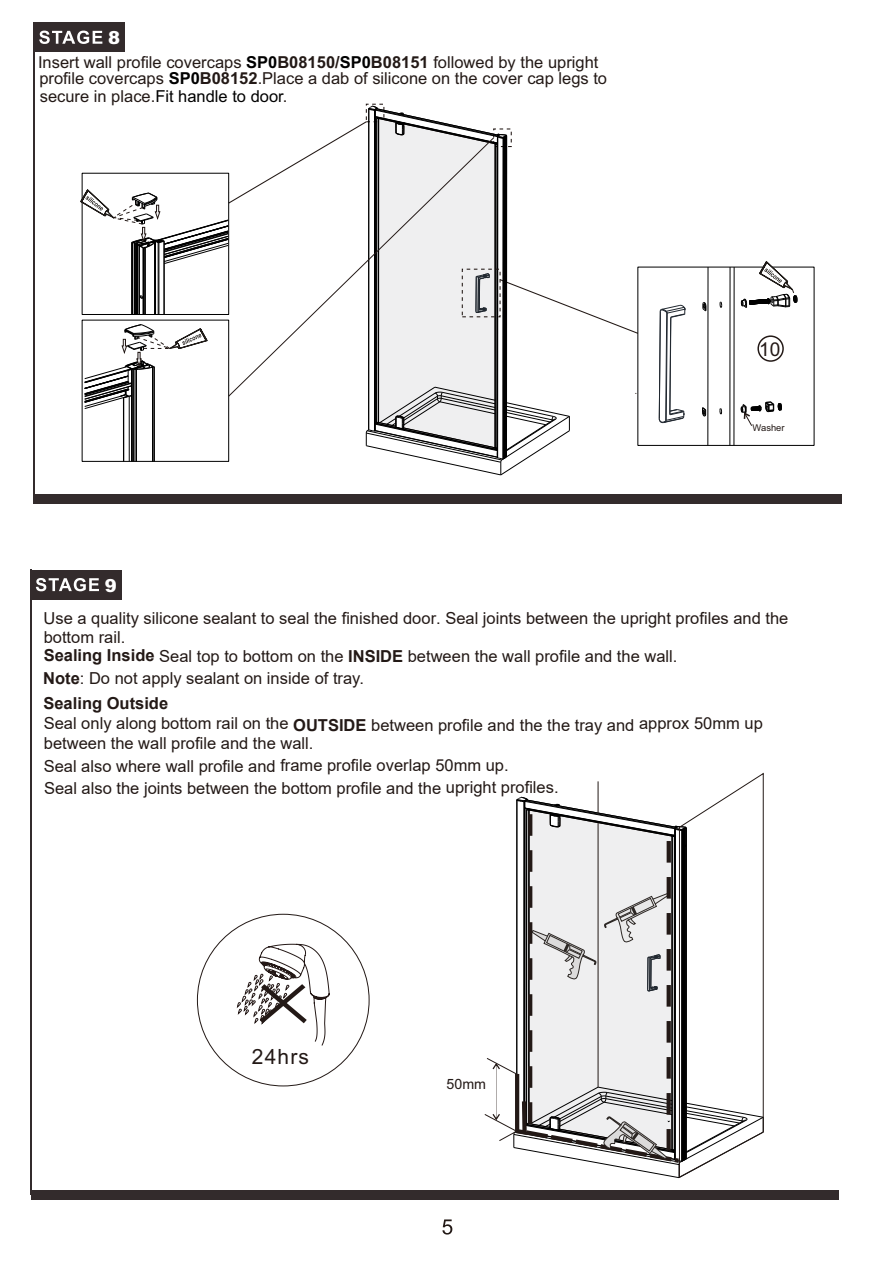
<style>
.page{position:relative;width:893px;height:1263px;background:#fff}
.page>*{position:absolute;margin:0;border:0;box-sizing:border-box;transform-origin:0 0}
.t1{font:21px "Arial";letter-spacing:.055em;color:#231916}
.t2{font:19.05px "Arial";color:#231916}
.t3{font:900 18px "Arial";color:#fff}
.t4{font:16.5px/18.9px "Arial";color:#231916}
.t5{font:16.5px/15.6px "Arial";color:#231916}
.t6{font:14.25px "Arial";color:#231916}
.t7{font:9.3px "Arial";color:#231916}
.t8{font:9.3px "Sim Sun";color:#231916}
.s1{font-weight:700;color:#000}
.s2{font-weight:700}
.s3{color:#000}
</style>
<div class="page">
<svg style="left:442px;top:1219px;width:10px;height:15px"></svg>
<div style="left:31px;top:1190px;width:807px;height:9px;background:#332b2c"></div>
<div style="left:31px;top:570px;width:91px;height:29px;background:#332b2c"></div>
<svg style="left:36px;top:578px;width:63px;height:14px"></svg>
<hr style="left:31px;top:570px;width:1px;height:625px;background:#332b2c">
<svg style="left:484px;top:773px;width:280px;height:405px"></svg>
<div style="left:34px;top:495px;width:808px;height:9px;background:#332b2c"></div>
<div style="left:34px;top:22px;width:91px;height:30px;background:#332b2c"></div>
<svg style="left:39px;top:31px;width:63px;height:13px"></svg>
<hr style="left:33px;top:22px;width:2px;height:482px;background:#332b2c">
<div style="left:366px;top:104px;width:18px;height:18px;border:1px dashed #231916"></div>
<hr style="left:708px;top:267px;width:1px;height:178px;background:#000">
<hr style="left:730px;top:267px;width:1px;height:178px;background:#000">
<hr style="left:734px;top:267px;width:1px;height:178px;background:#000">
<div style="left:638px;top:267px;width:176px;height:179px;border:1px solid #000"></div>
<svg style="left:702px;top:407px;width:4px;height:10px"></svg>
<svg style="left:702px;top:302px;width:5px;height:9px"></svg>
<svg style="left:720px;top:302px;width:2px;height:6px"></svg>
<svg style="left:720px;top:408px;width:2px;height:6px"></svg>
<div style="left:757px;top:335px;width:27px;height:27px;border:1px solid #231916;border-radius:50%"></div>
<svg style="left:741px;top:402px;width:41px;height:24px"></svg>
<svg style="left:741px;top:261px;width:56px;height:47px"></svg>
<svg style="left:80px;top:106px;width:559px;height:369px"></svg>
<svg style="left:658px;top:304px;width:28px;height:120px"></svg>
<svg style="left:237px;top:944px;width:92px;height:101px"></svg>
<p class="t3" style="left:108px;top:31px;width:14px">8</p>
<p class="t5" style="left:38px;top:56px;width:571px">Insert wall profile covercaps <span class="s1">SP0</span><span class="s2">B08150/</span><span class="s1">SP0</span><span class="s2">B08151</span> followed by the upright profile covercaps <span class="s1">SP0</span><span class="s2">B08152</span>.Place a dab of silicone on the cover cap legs to</p>
<p class="t5" style="left:40px;top:90px;width:249px">secure in place.<span class="s3">Fit handle to door</span>.</p>
<p class="t3" style="left:105px;top:579px;width:14px">9</p>
<p class="t8" style="left:635px;top:386px;width:6px">.</p>
<p class="t2" style="left:759px;top:342px;width:23px">10</p>
<p class="t7" style="left:753px;top:424px;width:33px">Washer</p>
<p class="t4" style="left:44px;top:609px;width:746px">Use a quality silicone sealant to seal the finished door. Seal joints between the upright profiles and the bottom rail.<br><span class="s2">Sealing Inside</span> Seal top to bottom on the <span class="s2">INSIDE</span> between the wall profile and the wall.</p>
<p class="t4" style="left:43px;top:665px;width:322px;line-height:25px"><span class="s2">Note</span>: Do not apply sealant on inside of tray.<br><span class="s2">Sealing Outside</span></p>
<p class="t4" style="left:44px;top:714px;width:721px">Seal only along bottom rail on the <span class="s2">OUTSIDE</span> between profile and the the tray and approx 50mm up between the wall profile and the wall.</p>
<p class="t4" style="left:44px;top:755px;width:516px;line-height:22px">Seal also where wall profile and frame profile overlap 50mm up.<br>Seal also the joints between the bottom profile and the upright profiles.</p>
<p class="t1" style="left:252px;top:1049px;width:59px">24hrs</p>
<p class="t6" style="left:447px;top:1079px;width:41px">50mm</p>
</div>
